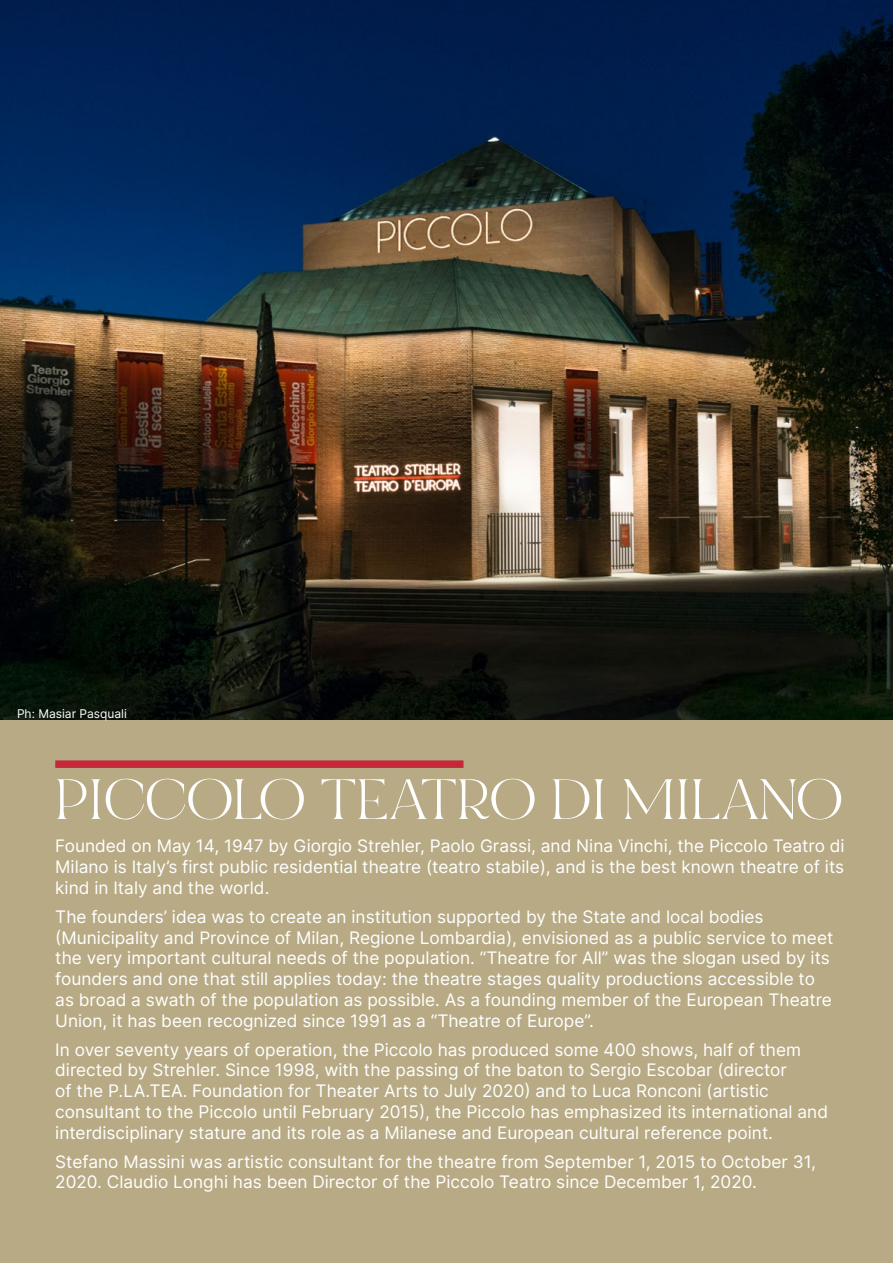
<style>
.page{position:relative;width:893px;height:1263px;background:#fff}
.page>*{position:absolute;margin:0;border:0;box-sizing:border-box;transform-origin:0 0}
.t1{font:57px "Bon Vivant Serif";color:#fff}
.t2{font:17.25px/20.7px "Inter";color:#fff}
.t3{font:12px "Inter";color:#fff}
</style>
<div class="page">
<img style="left:0;top:0;width:893px;height:721px">
<div style="left:0;top:721px;width:893px;height:542px;background:#b7aa85"></div>
<div style="left:55px;top:760px;width:408px;height:8px;background:#c32939"></div>
<p class="t3" style="left:17px;top:704px;width:111px">Ph: Masiar Pasquali</p>
<h1 class="t1" style="left:55px;top:766px;width:789px">PICCOLO TEATRO DI MILANO</h1>
<p class="t2" style="left:55px;top:835px;width:791px;text-align:justify">Founded on May 14, 1947 by Giorgio Strehler, Paolo Grassi, and Nina Vinchi, the Piccolo Teatro di Milano is Italy’s first public residential theatre (teatro stabile), and is the best known theatre of its kind in Italy and the world.</p>
<p class="t2" style="left:55px;top:906px;width:779px">The founders’ idea was to create an institution supported by the State and local bodies (Municipality and Province of Milan, Regione Lombardia), envisioned as a public service to meet the very important cultural needs of the population. “Theatre for All” was the slogan used by its founders and one that still applies today: the theatre stages quality productions accessible to as broad a swath of the population as possible. As a founding member of the European Theatre Union, it has been recognized since 1991 as a “Theatre of Europe”.</p>
<p class="t2" style="left:55px;top:1039px;width:774px">In over seventy years of operation, the Piccolo has produced some 400 shows, half of them directed by Strehler. Since 1998, with the passing of the baton to Sergio Escobar (director<br>of the P.LA.TEA. Foundation for Theater Arts to July 2020) and to Luca Ronconi (artistic consultant to the Piccolo until February 2015), the Piccolo has emphasized its international and interdisciplinary stature and its role as a Milanese and European cultural reference point.</p>
<p class="t2" style="left:55px;top:1151px;width:762px">Stefano Massini was artistic consultant for the theatre from September 1, 2015 to October 31,<br>2020. Claudio Longhi has been Director of the Piccolo Teatro since December 1, 2020.</p>
</div>
